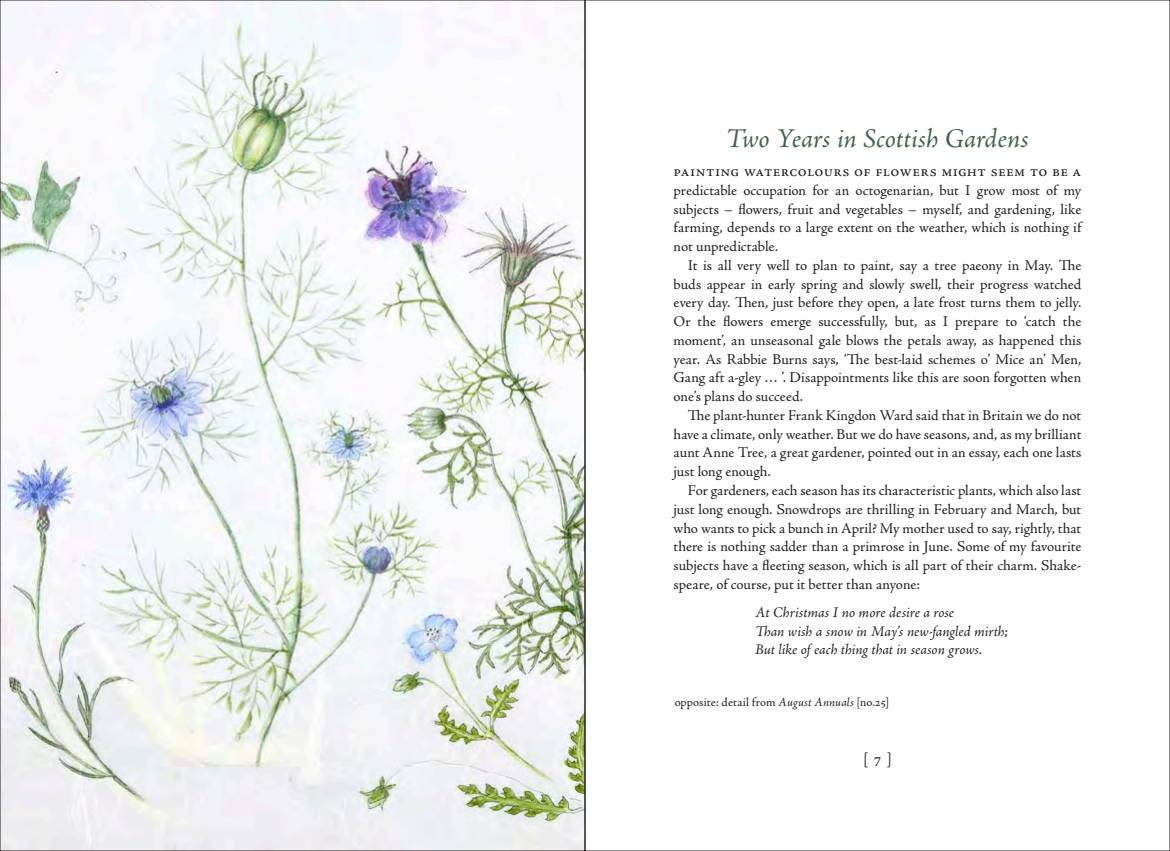
<style>
.page{position:relative;width:1170px;height:851px;background:#fff}
.page>*{position:absolute;margin:0;border:0;box-sizing:border-box;transform-origin:0 0}
.Cat_Title{font:italic 27.5px "Adobe Jenson Pro";color:#416449}
.t1{font:16.5px "Adobe Jenson Pro";color:#231f20}
.Big_Text_Flush{font:16.25px "Adobe Jenson Pro";letter-spacing:.02em;color:#231f20}
.Big_Text{font:15px/18.8px "Adobe Jenson Pro";color:#231f20;text-align:justify}
.Big_Text_Flush-2{font:15px/18.8px "Adobe Jenson Pro";letter-spacing:-.005em;color:#231f20;text-align:justify}
.Big_Text-2{font:italic 15px "Adobe Jenson Pro";color:#231f20}
.Cat_Text_flush{font:12.5px "Adobe Jenson Pro";color:#231f20}
.s1{font-style:italic}
</style>
<div class="page">
<img style="left:2px;top:2px;width:581px;height:846px">
<p class="Cat_Title" style="left:725px;top:123px;width:304px">Two Years in Scottish Gardens</p>
<p class="Big_Text_Flush" style="left:673px;top:162px;width:409px">painting watercolours of flowers might seem to be a</p>
<p class="Big_Text_Flush-2" style="left:673px;top:181px;width:411px">predictable occupation for an octogenarian, but I grow most of my subjects – flowers, fruit and vegetables – myself, and gardening, like farming, depends to a large extent on the weather, which is nothing if not unpredictable.</p>
<p class="Big_Text" style="left:673px;top:256px;width:409px;text-indent:14px">It is all very well to plan to paint, say a tree paeony in May. The buds appear in early spring and slowly swell, their progress watched every day. Then, just before they open, a late frost turns them to jelly.<br>Or the flowers emerge successfully, but, as I prepare to ‘catch the moment’, an unseasonal gale blows the petals away, as happened this year. As Rabbie Burns says, ‘The best-laid schemes o’ Mice an’ Men, Gang aft a-gley … ’. Disappointments like this are soon forgotten when one’s plans do succeed.</p>
<p class="Big_Text" style="left:673px;top:406px;width:409px;text-indent:14px">The plant-hunter Frank Kingdon Ward said that in Britain we do not have a climate, only weather. But we do have seasons, and, as my brilliant aunt Anne Tree, a great gardener, pointed out in an essay, each one lasts just long enough.</p>
<p class="Big_Text" style="left:673px;top:481px;width:409px;text-indent:14px">For gardeners, each season has its characteristic plants, which also last just long enough. Snowdrops are thrilling in February and March, but who wants to pick a bunch in April? My mother used to say, rightly, that there is nothing sadder than a primrose in June. Some of my favourite subjects have a fleeting season, which is all part of their charm. Shake&shy;speare, of course, put it better than anyone:</p>
<p class="Big_Text-2" style="left:755px;top:603px;width:200px">At Christmas I no more desire a rose</p>
<p class="Big_Text-2" style="left:755px;top:622px;width:254px">Than wish a snow in May’s new-fangled mirth;</p>
<p class="Big_Text-2" style="left:755px;top:641px;width:229px">But like of each thing that in season grows.</p>
<p class="Cat_Text_flush" style="left:674px;top:694px;width:216px">opposite: detail from <span class="s1">August Annuals</span> [no.25]</p>
<p class="t1" style="left:863px;top:749px;width:30px">[ 7 ]</p>
</div>
